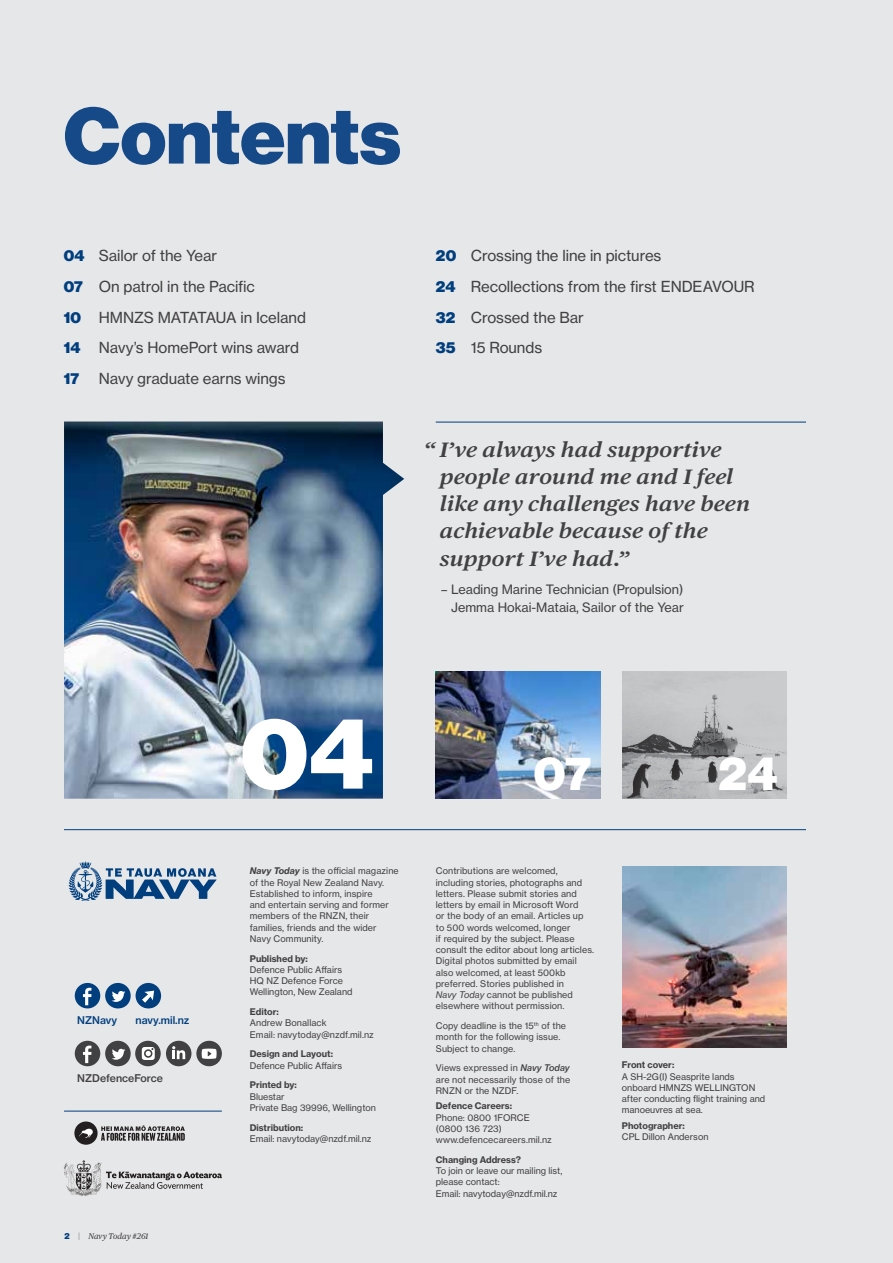
<style>
.page{position:relative;width:893px;height:1263px;background:#e6e7e8}
.page>*{position:absolute;margin:0;border:0;box-sizing:border-box;transform-origin:0 0}
.t1{font:900 95.7px "Haas Grot Disp 95";color:#fff}
.t2{font:900 78px "Haas Grot Disp 95";color:#164987}
.t3{font:900 45px "Haas Grot Disp 95";color:#fff}
.t4{font:italic 600 20.7px/27.3px "Publico Text";letter-spacing:.01em;color:#414042;scale:1.1 1}
.t5{font:15px/30.8px "Haas Grot Text 55 Roman";letter-spacing:-.005em;color:#414042}
.t6{font:900 15px "Haas Grot Disp 95";color:#003e7e}
.t7{font:12.75px/18px "Haas Grot Text 55 Roman";color:#414042;text-align:right}
.t8{font:500 10.5px "Haas Grot Text 65";color:#003e7e}
.t9{font:500 10.5px "Haas Grot Text 65";color:#414042}
.t10{font:9px/11.2px "Haas Grot Text 55 Roman";letter-spacing:.01em;color:#414042}
.t11{font:700 9px "Haas Grot Text 75";color:#414042}
.t12{font:italic 8.25px "Publico Text";color:#414042}
.s1{font-family:"Haas Grot Disp 95";font-weight:900;color:#003e7e}
.s2{font-family:"Haas Grot Disp 95";font-weight:900;font-style:normal;color:#003e7e}
.s3{font-family:"Haas Grot Text 55 Roman";font-style:normal;color:#939598}
.s4{font-family:"Haas Grot Text 76";font-weight:700;font-style:italic}
.s5{font-family:"Haas Grot Text 56";font-style:italic}
.s6{font-family:"Haas Grot Text 66";font-weight:500;font-style:italic}
</style>
<div class="page">
<hr style="left:64px;top:829px;width:742px;height:1px;background:#003e7e">
<img style="left:622px;top:671px;width:164px;height:128px">
<img style="left:436px;top:671px;width:164px;height:128px">
<hr style="left:436px;top:422px;width:370px;height:1px;background:#003e7e">
<img style="left:64px;top:422px;width:340px;height:377px">
<img style="left:622px;top:867px;width:164px;height:181px">
<div style="left:74px;top:1121px;width:24px;height:24px;background:#231f20;border-radius:50%"></div>
<svg style="left:101px;top:1125px;width:84px;height:16px"></svg>
<svg style="left:79px;top:1129px;width:14px;height:9px"></svg>
<hr style="left:64px;top:1111px;width:158px;height:1px;background:#003e7e">
<div style="left:105px;top:1041px;width:26px;height:25px;background:#414042;border-radius:50%"></div>
<svg style="left:112px;top:1049px;width:13px;height:11px"></svg>
<div style="left:75px;top:1041px;width:25px;height:25px;background:#414042;border-radius:50%"></div>
<svg style="left:83px;top:1045px;width:8px;height:18px"></svg>
<div style="left:166px;top:1041px;width:25px;height:25px;background:#414042;border-radius:50%"></div>
<svg style="left:172px;top:1046px;width:13px;height:13px"></svg>
<div style="left:196px;top:1041px;width:26px;height:25px;background:#414042;border-radius:50%"></div>
<svg style="left:202px;top:1048px;width:15px;height:11px"></svg>
<div style="left:135px;top:1041px;width:26px;height:25px;background:#414042;border-radius:50%"></div>
<svg style="left:142px;top:1047px;width:13px;height:13px"></svg>
<div style="left:105px;top:983px;width:26px;height:25px;background:#003e7e;border-radius:50%"></div>
<svg style="left:112px;top:991px;width:13px;height:11px"></svg>
<div style="left:75px;top:983px;width:25px;height:25px;background:#003e7e;border-radius:50%"></div>
<svg style="left:83px;top:988px;width:8px;height:17px"></svg>
<div style="left:136px;top:983px;width:25px;height:25px;background:#003e7e;border-radius:50%"></div>
<svg style="left:142px;top:991px;width:12px;height:12px"></svg>
<svg style="left:69px;top:861px;width:148px;height:40px"></svg>
<svg style="left:64px;top:1160px;width:158px;height:36px"></svg>
<h2 class="t2" style="left:64px;top:90px;width:339px">Contents</h2>
<h3 class="t5" style="left:64px;top:240px;width:244px"><span class="s1">04</span> Sailor of the Year<br><span class="s1">07</span> On patrol in the Pacific<br><span class="s1">10</span> HMNZS MATATAUA in Iceland<br><span class="s1">14</span> Navy’s HomePort wins award</h3>
<h3 class="t6" style="left:64px;top:370px;width:17px">17</h3>
<h3 class="t5" style="left:99px;top:363px;width:188px">Navy graduate earns wings</h3>
<h3 class="t5" style="left:436px;top:240px;width:320px"><span class="s1">20</span> Crossing the line in pictures<br><span class="s1">24</span> Recollections from the first ENDEAVOUR<br><span class="s1">32</span> Crossed the Bar<br><span class="s1">35</span> 15 Rounds</h3>
<h3 class="t4" style="left:440px;top:434px;width:284px;text-indent:-16px">“ I’ve always had supportive people around me and I feel like any challenges have been achievable because of the support I’ve had.”</h3>
<h3 class="t7" style="left:441px;top:581px;width:245px">– Leading Marine Technician (Propulsion)<br>Jemma Hokai-Mataia, Sailor of the Year</h3>
<p class="t8" style="left:77px;top:1014px;width:42px">NZNavy</p>
<p class="t8" style="left:136px;top:1014px;width:55px">navy.mil.nz</p>
<p class="t9" style="left:77px;top:1072px;width:87px">NZDefenceForce</p>
<p class="t12" style="left:65px;top:1230px;width:85px"><span class="s2">2</span> <span class="s3">|</span> Navy Today #261</p>
<h1 class="t1" style="left:241px;top:699px;width:134px">04</h1>
<p class="t10" style="left:250px;top:865px;width:150px"><span class="s4">Navy Today</span> is the official magazine of the Royal New Zealand Navy.<br>Established to inform, inspire<br>and entertain serving and former members of the RNZN, their families, friends and the wider<br>Navy Community.</p>
<p class="t11" style="left:250px;top:953px;width:60px">Published by:</p>
<p class="t10" style="left:250px;top:964px;width:104px">Defence Public Affairs<br>HQ NZ Defence Force<br>Wellington, New Zealand</p>
<p class="t11" style="left:250px;top:1006px;width:31px">Editor:</p>
<p class="t10" style="left:250px;top:1017px;width:126px">Andrew Bonallack<br>Email: navytoday@nzdf.mil.nz</p>
<p class="t11" style="left:250px;top:1048px;width:85px">Design and Layout:</p>
<p class="t10" style="left:250px;top:1060px;width:94px">Defence Public Affairs</p>
<p class="t11" style="left:250px;top:1079px;width:49px">Printed by:</p>
<p class="t10" style="left:250px;top:1091px;width:128px">Bluestar<br>Private Bag 39996, Wellington</p>
<p class="t11" style="left:250px;top:1122px;width:55px">Distribution:</p>
<p class="t10" style="left:250px;top:1133px;width:123px">Email: navytoday@nzdf.mil.nz</p>
<h3 class="t3" style="left:534px;top:748px;width:59px">07</h3>
<h3 class="t3" style="left:719px;top:748px;width:61px">24</h3>
<p class="t10" style="left:436px;top:865px;width:160px">Contributions are welcomed, including stories, photographs and letters. Please submit stories and letters by email in Microsoft Word<br>or the body of an email. Articles up to 500 words welcomed, longer<br>if required by the subject. Please consult the editor about long articles.<br>Digital photos submitted by email also welcomed, at least 500kb preferred. Stories published in<br><span class="s5">Navy Today</span> cannot be published elsewhere without permission.</p>
<p class="t10" style="left:436px;top:1020px;width:132px">Copy deadline is the 15<sup>th</sup> of the month for the following issue.<br>Subject to change.</p>
<p class="t10" style="left:436px;top:1062px;width:136px;text-align:justify">Views expressed in <span class="s6">Navy Today </span>are not necessarily those of the RNZN or the NZDF.</p>
<p class="t11" style="left:436px;top:1100px;width:78px">Defence Careers:</p>
<p class="t10" style="left:436px;top:1112px;width:118px">Phone: 0800 1FORCE (0800 136 723) www.defencecareers.mil.nz</p>
<p class="t11" style="left:436px;top:1154px;width:87px">Changing Address?</p>
<p class="t10" style="left:436px;top:1165px;width:128px">To join or leave our mailing list, please contact:<br>Email: navytoday@nzdf.mil.nz</p>
<p class="t11" style="left:622px;top:1059px;width:54px">Front cover:</p>
<p class="t10" style="left:622px;top:1071px;width:145px">A SH-2G(I) Seasprite lands onboard HMNZS WELLINGTON after conducting flight training and manoeuvres at sea.</p>
<p class="t11" style="left:622px;top:1120px;width:64px">Photographer:</p>
<p class="t10" style="left:622px;top:1131px;width:88px">CPL Dillon Anderson</p>
</div>
